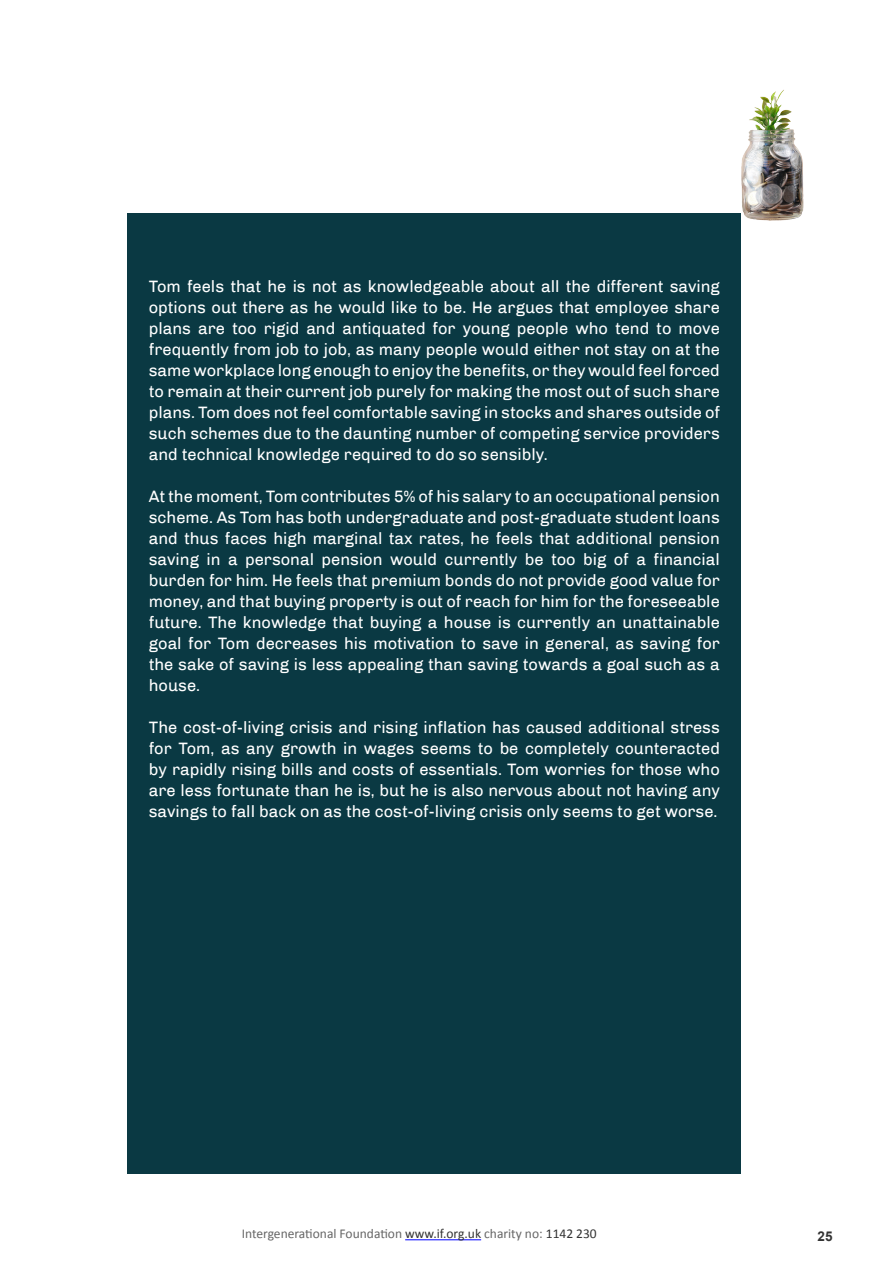
<style>
.page{position:relative;width:893px;height:1263px;background:#fff}
.page>*{position:absolute;margin:0;border:0;box-sizing:border-box;transform-origin:0 0}
.t1{font:16.5px/21px "Chivo";color:#fff;text-align:justify}
.t2{font:13.5px "Calibri";color:#666}
.t3{font:700 13.5px "Arial";color:#333}
.s1{color:#333}
</style>
<div class="page">
<img style="left:741px;top:89px;width:63px;height:131px">
<div style="left:128px;top:213px;width:613px;height:961px;background:#0a3943"></div>
<hr style="left:405px;top:1239px;width:76px;height:1px;background:#00f">
<p class="t1" style="left:149px;top:275px;width:573px">Tom feels that he is not as knowledgeable about all the different saving options out there as he would like to be. He argues that employee share plans are too rigid and antiquated for young people who tend to move frequently from job to job, as many people would either not stay on at the same workplace long enough to enjoy the benefits, or they would feel forced to remain at their current job purely for making the most out of such share plans. Tom does not feel comfortable saving in stocks and shares outside of such schemes due to the daunting number of competing service providers and technical knowledge required to do so sensibly.</p>
<p class="t1" style="left:149px;top:485px;width:573px">At the moment, Tom contributes 5% of his salary to an occupational pension scheme. As Tom has both undergraduate and post-graduate student loans and thus faces high marginal tax rates, he feels that additional pension saving in a personal pension would currently be too big of a financial burden for him. He feels that premium bonds do not provide good value for money, and that buying property is out of reach for him for the foreseeable future. The knowledge that buying a house is currently an unattainable goal for Tom decreases his motivation to save in general, as saving for the sake of saving is less appealing than saving towards a goal such as a house.</p>
<p class="t1" style="left:149px;top:716px;width:573px">The cost-of-living crisis and rising inflation has caused additional stress for Tom, as any growth in wages seems to be completely counteracted by rapidly rising bills and costs of essentials. Tom worries for those who are less fortunate than he is, but he is also nervous about not having any savings to fall back on as the cost-of-living crisis only seems to get worse.</p>
<p class="t2" style="left:242px;top:1225px;width:357px">Intergenerational Foundation <span class="s1">www.if.org.uk</span> charity no: <span class="s1">1142 230</span></p>
<p class="t3" style="left:818px;top:1228px;width:17px">25</p>
</div>
